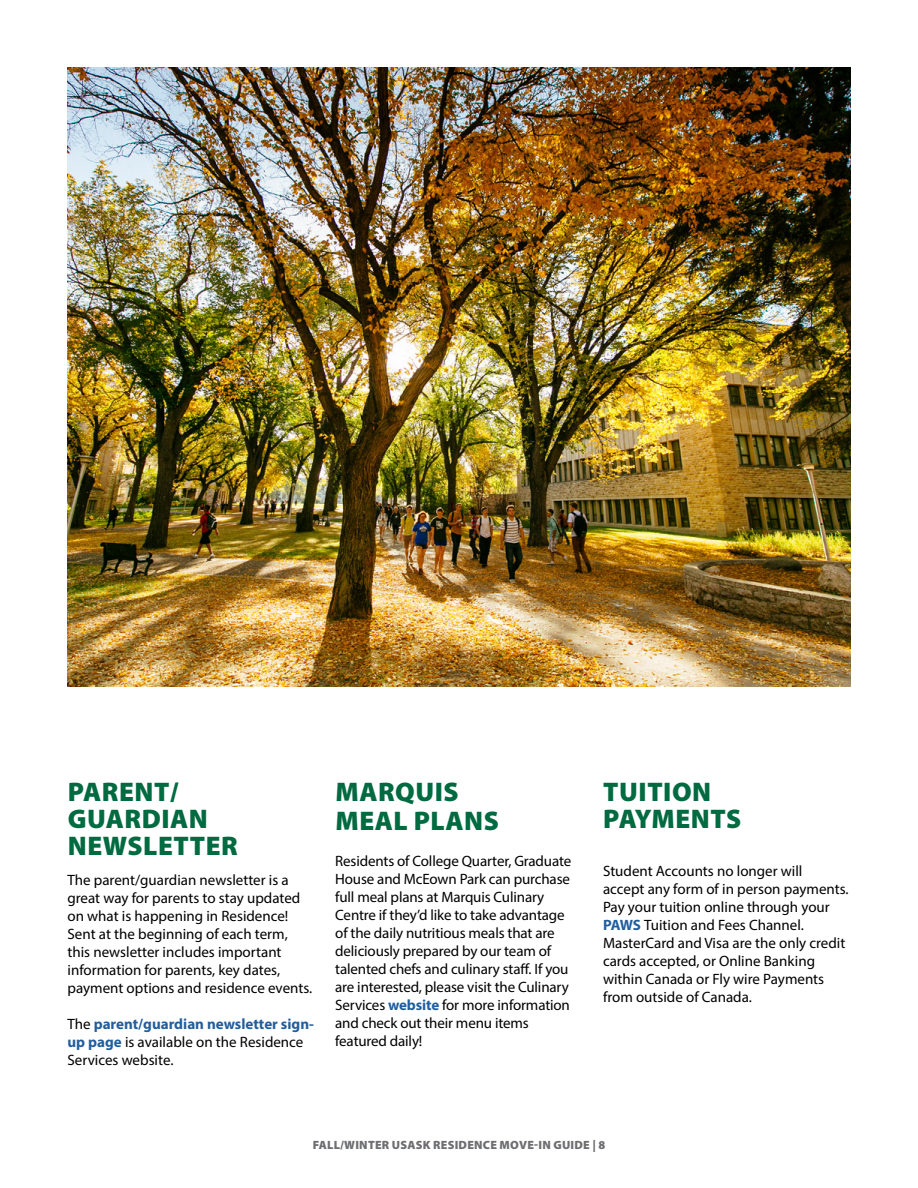
<style>
.page{position:relative;width:918px;height:1188px;background:#fff}
.page>*{position:absolute;margin:0;border:0;box-sizing:border-box;transform-origin:0 0}
.t1{font:900 27px/27px "Myriad Pro";letter-spacing:.02em;color:#006a40}
.t2{font:15px/18px "Myriad Pro";letter-spacing:-.005em;color:#000}
.t3{font:900 12px "Myriad Pro";letter-spacing:.02em;color:#6d6e71}
.s1{font-weight:700;color:#215e9e}
</style>
<div class="page">
<img style="left:68px;top:68px;width:782px;height:619px">
<h1 class="t1" style="left:68px;top:777px;width:172px">PARENT/<br>GUARDIAN<br>NEWSLETTER</h1>
<p class="t2" style="left:68px;top:871px;width:246px">The parent/guardian newsletter is a great way for parents to stay updated on what is happening in Residence!<br>Sent at the beginning of each term, this newsletter includes important information for parents, key dates, payment options and residence events.</p>
<p class="t2" style="left:68px;top:1015px;width:248px">The <span class="s1">parent/guardian newsletter sign&shy;up page</span> is available on the Residence<br>Services website.</p>
<h1 class="t1" style="left:336px;top:777px;width:165px;line-height:28.5px">MARQUIS<br>MEAL PLANS</h1>
<p class="t2" style="left:335px;top:851px;width:238px">Residents of College Quarter, Graduate House and McEown Park can purchase full meal plans at Marquis Culinary Centre if they’d like to take advantage of the daily nutritious meals that are deliciously prepared by our team of talented chefs and culinary staff. If you are interested, please visit the Culinary Services <span class="s1">website</span> for more information and check out their menu items featured daily!</p>
<h1 class="t1" style="left:603px;top:777px;width:139px">TUITION<br>PAYMENTS</h1>
<p class="t2" style="left:603px;top:862px;width:247px">Student Accounts no longer will<br>accept any form of in person payments.<br>Pay your tuition online through your <span class="s1">PAWS</span> Tuition and Fees Channel.<br>MasterCard and Visa are the only credit cards accepted, or Online Banking within Canada or Fly wire Payments from outside of Canada.</p>
<p class="t3" style="left:313px;top:1137px;width:294px">FALL/WINTER USASK RESIDENCE MOVE-IN GUIDE | 8</p>
</div>
